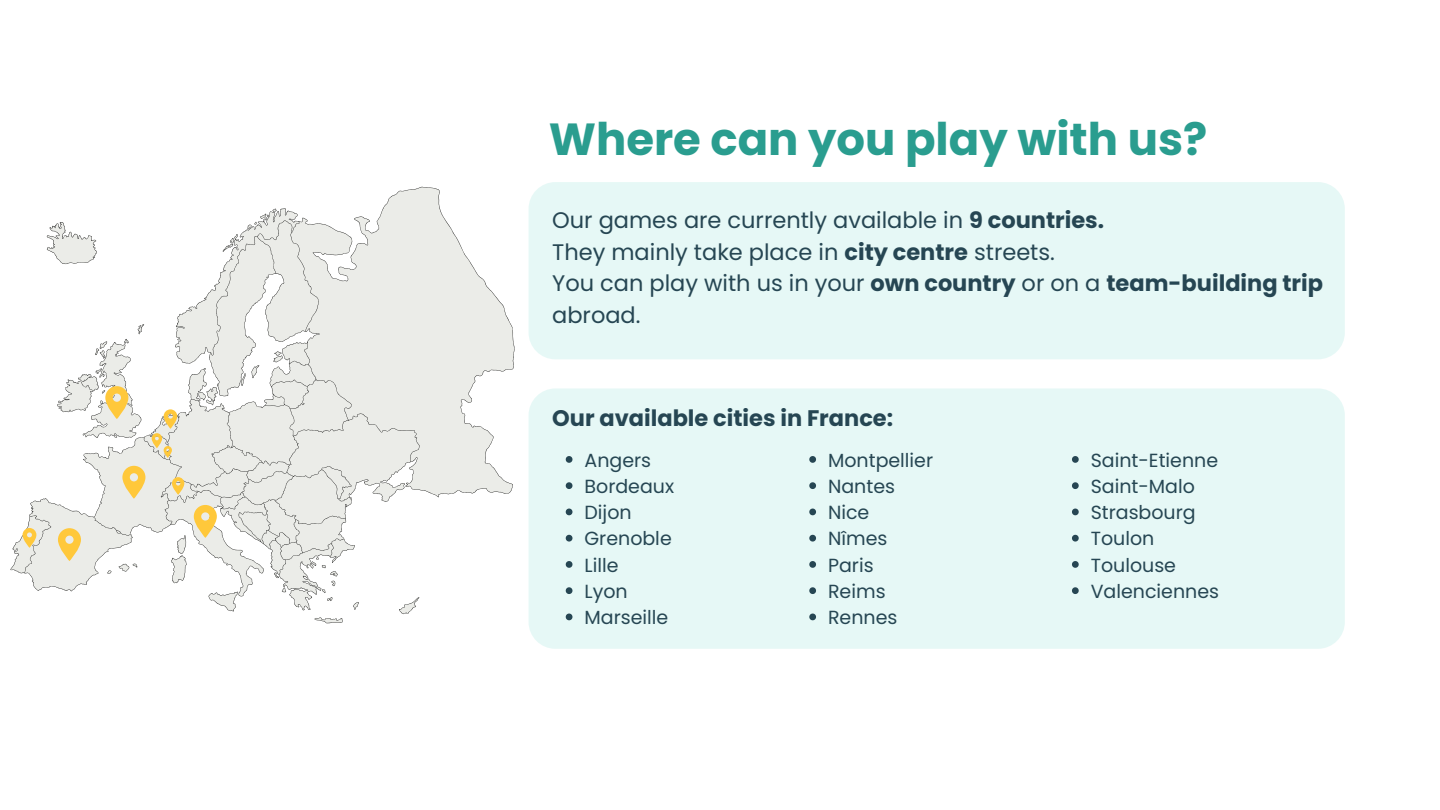
<style>
.page{position:relative;width:1440px;height:810px;background:#fff}
.page>*{position:absolute;margin:0;border:0;box-sizing:border-box;transform-origin:0 0}
.t1{font:700 45px "Poppins";color:#2a9d8f}
.t2{font:22.5px/31.5px "Poppins";color:#264653}
.t3{font:700 22.5px "Poppins";color:#264653}
.t4{font:19px "Poppins";color:#264653}
.s1{font-weight:700}
</style>
<div class="page">
<div style="left:529px;top:182px;width:816px;height:177px;background:#e6f8f6;border-radius:27px"></div>
<div style="left:529px;top:388px;width:816px;height:261px;background:#e6f8f6;border-radius:27px"></div>
<svg style="left:566px;top:456px;width:6px;height:7px"></svg>
<svg style="left:566px;top:482px;width:6px;height:7px"></svg>
<svg style="left:566px;top:509px;width:6px;height:6px"></svg>
<svg style="left:566px;top:535px;width:6px;height:7px"></svg>
<svg style="left:566px;top:561px;width:6px;height:7px"></svg>
<svg style="left:566px;top:587px;width:6px;height:7px"></svg>
<svg style="left:566px;top:614px;width:6px;height:6px"></svg>
<svg style="left:809px;top:456px;width:7px;height:7px"></svg>
<svg style="left:809px;top:482px;width:7px;height:7px"></svg>
<svg style="left:809px;top:509px;width:7px;height:6px"></svg>
<svg style="left:809px;top:535px;width:7px;height:7px"></svg>
<svg style="left:809px;top:561px;width:7px;height:7px"></svg>
<svg style="left:809px;top:587px;width:7px;height:7px"></svg>
<svg style="left:809px;top:614px;width:7px;height:6px"></svg>
<svg style="left:1072px;top:456px;width:7px;height:7px"></svg>
<svg style="left:1072px;top:482px;width:7px;height:7px"></svg>
<svg style="left:1072px;top:509px;width:7px;height:6px"></svg>
<svg style="left:1072px;top:535px;width:7px;height:7px"></svg>
<svg style="left:1072px;top:561px;width:7px;height:7px"></svg>
<svg style="left:1072px;top:587px;width:7px;height:7px"></svg>
<svg style="left:10px;top:187px;width:504px;height:436px"></svg>
<svg style="left:105px;top:386px;width:23px;height:33px"></svg>
<svg style="left:58px;top:528px;width:23px;height:33px"></svg>
<svg style="left:23px;top:528px;width:13px;height:19px"></svg>
<svg style="left:122px;top:466px;width:23px;height:33px"></svg>
<svg style="left:152px;top:409px;width:25px;height:49px"></svg>
<svg style="left:172px;top:477px;width:12px;height:18px"></svg>
<svg style="left:194px;top:505px;width:23px;height:33px"></svg>
<p class="t1" style="left:549px;top:108px;width:660px">Where can you play with us?</p>
<p class="t2" style="left:552px;top:204px;width:772px">Our games are currently available in <span class="s1">9 countries.<br></span>They mainly take place in <span class="s1">city centre</span> streets.<br>You can play with us in your <span class="s1">own country</span> or on a <span class="s1">team-building trip </span>abroad.</p>
<p class="t3" style="left:552px;top:402px;width:343px">Our available cities in France:</p>
<p class="t4" style="left:585px;top:447px;width:68px">Angers</p>
<p class="t4" style="left:585px;top:473px;width:91px">Bordeaux</p>
<p class="t4" style="left:585px;top:499px;width:49px">Dijon</p>
<p class="t4" style="left:585px;top:525px;width:89px">Grenoble</p>
<p class="t4" style="left:585px;top:552px;width:36px">Lille</p>
<p class="t4" style="left:585px;top:578px;width:45px">Lyon</p>
<p class="t4" style="left:585px;top:604px;width:85px">Marseille</p>
<p class="t4" style="left:828px;top:447px;width:107px">Montpellier</p>
<h1 class="t4" style="left:828px;top:473px;width:68px">Nantes</h1>
<h3 class="t4" style="left:828px;top:499px;width:43px">Nice</h3>
<h2 class="t4" style="left:828px;top:525px;width:61px">Nîmes</h2>
<p class="t4" style="left:828px;top:552px;width:47px">Paris</p>
<p class="t4" style="left:828px;top:578px;width:59px">Reims</p>
<p class="t4" style="left:828px;top:604px;width:71px">Rennes</p>
<p class="t4" style="left:1091px;top:447px;width:129px">Saint-Etienne</p>
<p class="t4" style="left:1091px;top:473px;width:106px">Saint-Malo</p>
<p class="t4" style="left:1091px;top:499px;width:106px">Strasbourg</p>
<p class="t4" style="left:1091px;top:525px;width:65px">Toulon</p>
<p class="t4" style="left:1091px;top:552px;width:87px">Toulouse</p>
<p class="t4" style="left:1091px;top:578px;width:130px">Valenciennes</p>
</div>
